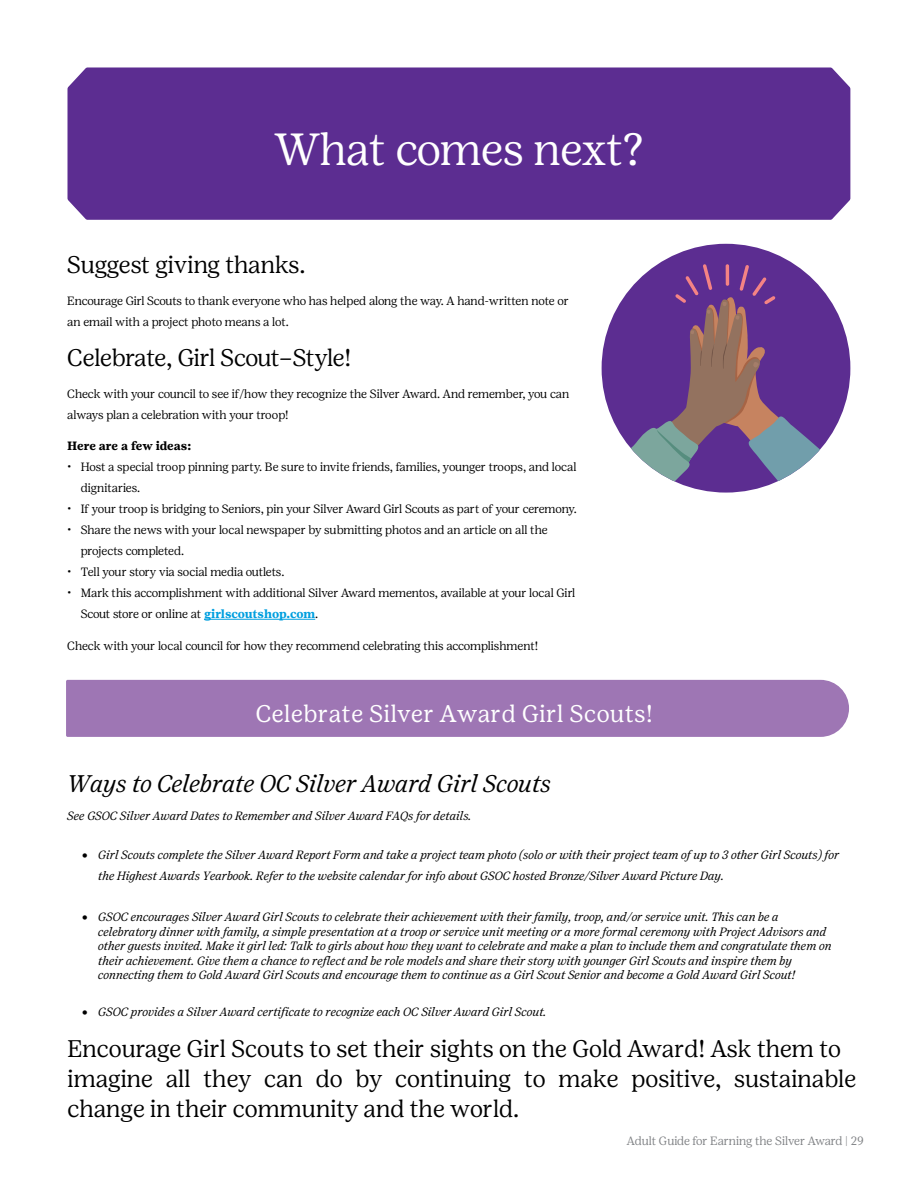
<style>
.page{position:relative;width:918px;height:1188px;background:#fff}
.page>*{position:absolute;margin:0;border:0;box-sizing:border-box;transform-origin:0 0}
.t1{font:300 45px "Girl Scout Display";letter-spacing:-.01em;color:#fff}
.t2{font:300 24px/30px "Girl Scout Display";color:#000}
.t3{font:italic 300 24px "Girl Scout Display";color:#000}
.t4{font:24px "Girl Scout Text";color:#fff}
.t5{font:300 24px "Girl Scout Display";letter-spacing:-.02em;color:#000}
.t6{font:italic 300 12px/14.4px "Girl Scout Display";color:#000}
.t7{font:300 12px/21px "Girl Scout Display";letter-spacing:-.005em;color:#000}
.t8{font:300 12px "Girl Scout Display";color:#808285}
.t9{font:700 12px "Girl Scout Text";letter-spacing:-.02em;color:#000}
.s1{font-family:"Girl Scout Text";font-weight:700;color:#009fdf}
</style>
<div class="page">
<div style="left:602px;top:244px;width:248px;height:249px;background:#5c2d91;border-radius:50%"></div>
<svg style="left:602px;top:264px;width:248px;height:229px"></svg>
<div style="left:68px;top:67px;width:782px;height:153px;background:#5c2d91"></div>
<hr style="left:204px;top:619px;width:111px;height:1px;background:#009fdf">
<div style="left:66px;top:680px;width:783px;height:57px;background:#9e76b4"></div>
<h1 class="t1" style="left:274px;top:124px;width:371px">What comes next?</h1>
<h2 class="t2" style="left:67px;top:250px;width:240px">Suggest giving thanks.</h2>
<p class="t7" style="left:67px;top:290px;width:503px">Encourage Girl Scouts to thank everyone who has helped along the way. A hand-written note or an email with a project photo means a lot.</p>
<h2 class="t5" style="left:67px;top:344px;width:286px">Celebrate, Girl Scout–Style!</h2>
<p class="t7" style="left:67px;top:383px;width:504px">Check with your council to see if/how they recognize the Silver Award. And remember, you can always plan a celebration with your troop!</p>
<p class="t9" style="left:67px;top:439px;width:125px">Here are a few ideas:</p>
<p class="t7" style="left:81px;top:457px;width:497px;text-indent:-14px">• Host a special troop pinning party. Be sure to invite friends, families, younger troops, and local dignitaries.</p>
<p class="t7" style="left:67px;top:499px;width:511px">• If your troop is bridging to Seniors, pin your Silver Award Girl Scouts as part of your ceremony.</p>
<p class="t7" style="left:81px;top:520px;width:468px;text-indent:-14px">• Share the news with your local newspaper by submitting photos and an article on all the projects completed.</p>
<p class="t7" style="left:67px;top:562px;width:219px">• Tell your story via social media outlets.</p>
<p class="t7" style="left:81px;top:583px;width:496px;text-indent:-14px">• Mark this accomplishment with additional Silver Award mementos, available at your local Girl<br>Scout store or online at <span class="s1">girlscoutshop.com</span>.</p>
<p class="t7" style="left:67px;top:635px;width:472px">Check with your local council for how they recommend celebrating this accomplishment!</p>
<h2 class="t4" style="left:255px;top:700px;width:399px">Celebrate Silver Award Girl Scouts!</h2>
<h2 class="t3" style="left:67px;top:770px;width:485px">Ways to Celebrate OC Silver Award Girl Scouts</h2>
<p class="t6" style="left:67px;top:809px;width:406px">See GSOC Silver Award Dates to Remember and Silver Award FAQs for details.</p>
<p class="t6" style="left:98px;top:845px;width:743px;line-height:21px;text-indent:-16px">• Girl Scouts complete the Silver Award Report Form and take a project team photo (solo or with their project team of up to 3 other Girl Scouts) for the Highest Awards Yearbook. Refer to the website calendar for info about GSOC hosted Bronze/Silver Award Picture Day.</p>
<p class="t6" style="left:98px;top:910px;width:735px;text-indent:-16px">• GSOC encourages Silver Award Girl Scouts to celebrate their achievement with their family, troop, and/or service unit. This can be a celebratory dinner with family, a simple presentation at a troop or service unit meeting or a more formal ceremony with Project Advisors and other guests invited. Make it girl led: Talk to girls about how they want to celebrate and make a plan to include them and congratulate them on their achievement. Give them a chance to reflect and be role models and share their story with younger Girl Scouts and inspire them by connecting them to Gold Award Girl Scouts and encourage them to continue as a Girl Scout Senior and become a Gold Award Girl Scout!</p>
<p class="t6" style="left:82px;top:1005px;width:466px">• GSOC provides a Silver Award certificate to recognize each OC Silver Award Girl Scout.</p>
<h2 class="t2" style="left:68px;top:1034px;width:790px">Encourage Girl Scouts to set their sights on the Gold Award! Ask them to imagine all they can do by continuing to make positive, sustainable change in their community and the world.</h2>
<p class="t8" style="left:627px;top:1134px;width:239px">Adult Guide for Earning the Silver Award | 29</p>
</div>
